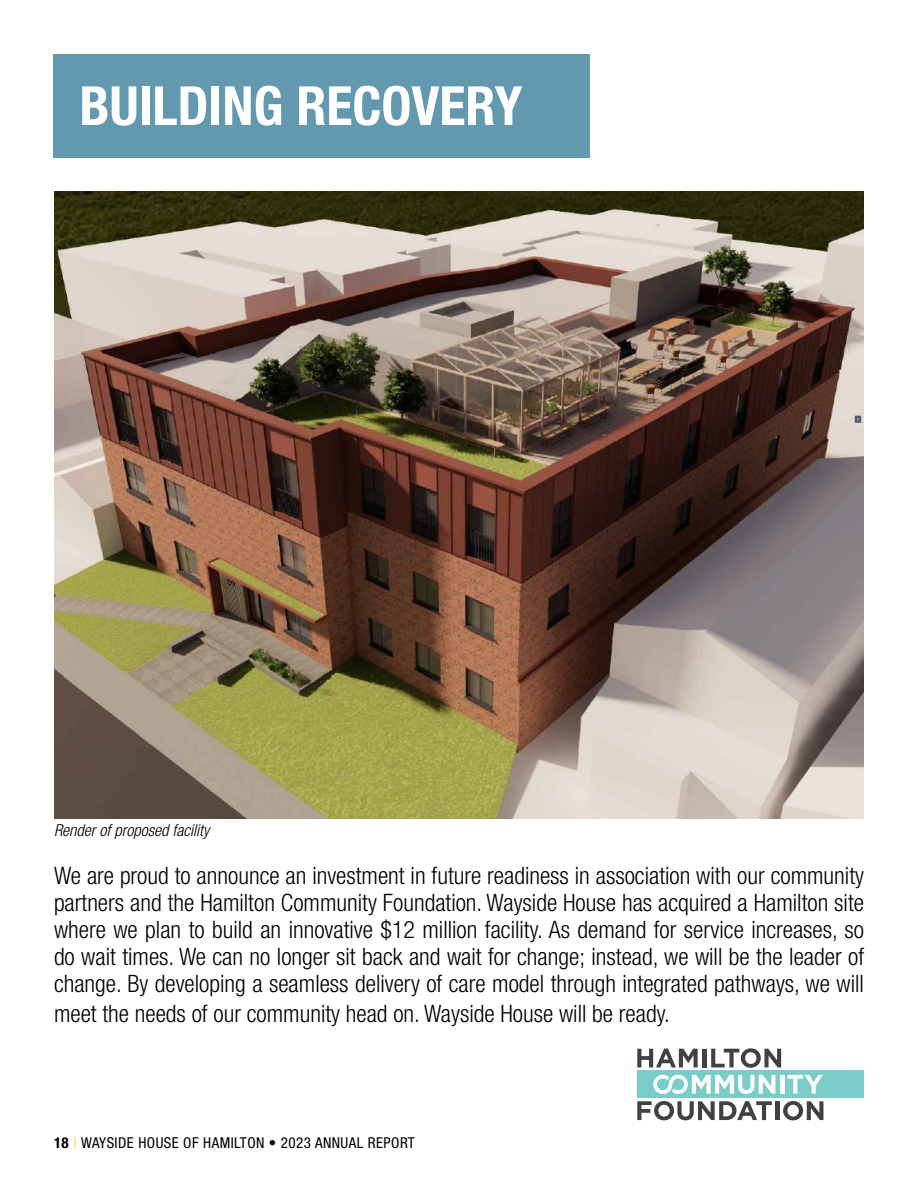
<style>
.page{position:relative;width:918px;height:1188px;background:#fff}
.page>*{position:absolute;margin:0;border:0;box-sizing:border-box;transform-origin:0 0}
.t1{font:700 condensed 54px "Helvetica Neue LT Std";color:#fff}
.t2{font:300 condensed 24px/27px "Helvetica Neue LT Std";color:#000;text-align:justify}
.t3{font:italic 300 condensed 16.5px "Helvetica Neue LT Std";color:#000}
.t4{font:condensed 15px "Helvetica Neue LT Std";letter-spacing:.03em;color:#000}
.s1{font-weight:700}
.s2{color:#e0e621}
</style>
<div class="page">
<div style="left:54px;top:54px;width:536px;height:104px;background:#6399af"></div>
<img style="left:54px;top:191px;width:810px;height:628px">
<svg style="left:637px;top:1049px;width:61px;height:18px"></svg>
<hr style="left:702px;top:1049px;width:4px;height:18px;background:#414042">
<svg style="left:711px;top:1048px;width:70px;height:20px"></svg>
<svg style="left:637px;top:1101px;width:135px;height:19px"></svg>
<hr style="left:775px;top:1101px;width:4px;height:19px;background:#414042">
<svg style="left:783px;top:1101px;width:40px;height:19px"></svg>
<div style="left:637px;top:1071px;width:227px;height:27px;background:#7accc8"></div>
<hr style="left:780px;top:1075px;width:4px;height:19px;background:#fff">
<svg style="left:788px;top:1075px;width:35px;height:19px"></svg>
<svg style="left:653px;top:1075px;width:122px;height:19px"></svg>
<h1 class="t1" style="left:80px;top:73px;width:445px">BUILDING RECOVERY</h1>
<p class="t3" style="left:54px;top:821px;width:157px">Render of proposed facility</p>
<p class="t2" style="left:54px;top:862px;width:812px">We are proud to announce an investment in future readiness in association with our community partners and the Hamilton Community Foundation. Wayside House has acquired a Hamilton site where we plan to build an innovative $12 million facility. As demand for service increases, so do wait times. We can no longer sit back and wait for change; instead, we will be the leader of change. By developing a seamless delivery of care model through integrated pathways, we will</p>
<p class="t2" style="left:54px;top:1000px;width:618px">meet the needs of our community head on. Wayside House will be ready.</p>
<p class="t4" style="left:54px;top:1134px;width:362px"><span class="s1">18</span> <span class="s2">|</span> WAYSIDE HOUSE OF HAMILTON • 2023 ANNUAL REPORT</p>
</div>
